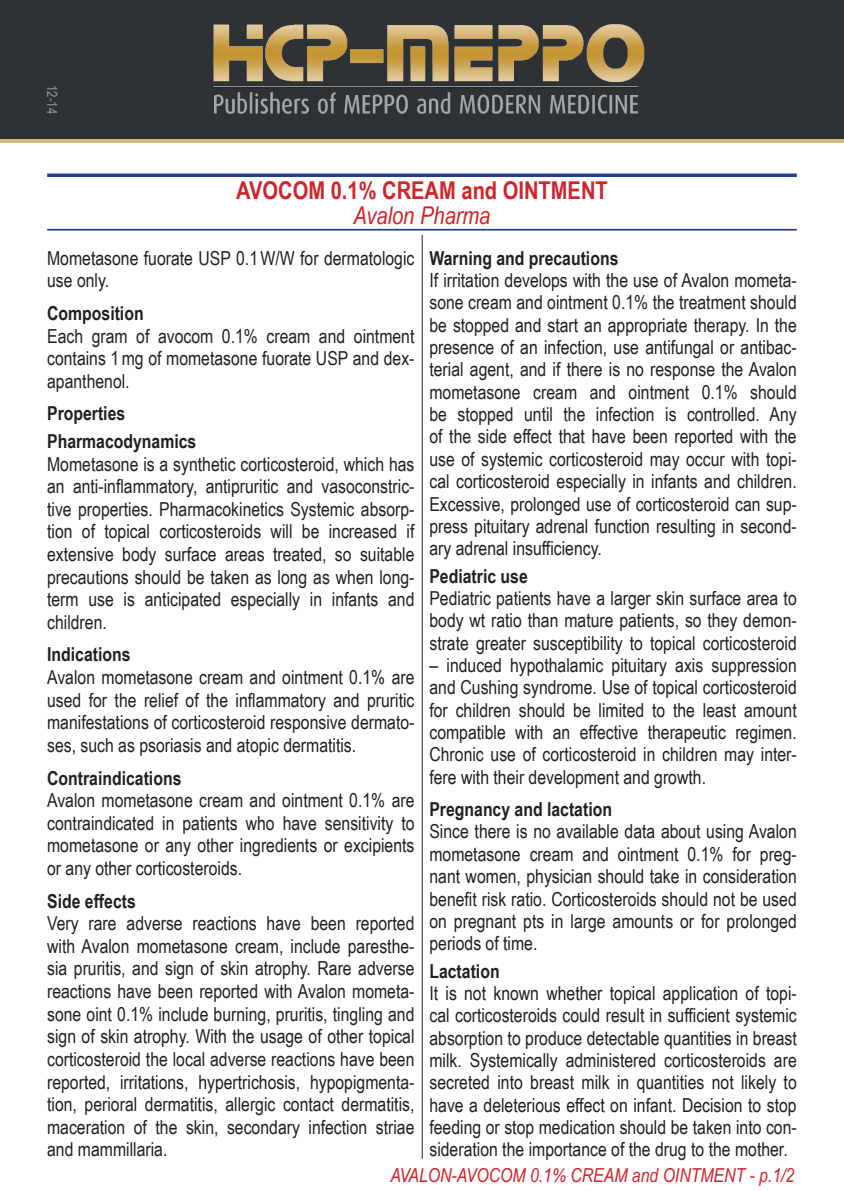
<style>
.page{position:relative;width:844px;height:1191px;background:#fff}
.page>*{position:absolute;margin:0;border:0;box-sizing:border-box;transform-origin:0 0}
.t1{font:700 24.5px "Arial Narrow";color:#d1232a}
.t2{font:italic 24.5px "Arial Narrow";color:#d1232a}
.t3{font:19.25px/22.4px "Arial Narrow";color:#231f20;text-align:justify}
.t4{font:700 19.25px/27.7px "Arial Narrow";color:#231f20}
.t5{font:italic 19.25px "Arial Narrow";color:#d1232a}
.t6{font:14px "Arial Narrow";color:#939598}
</style>
<div class="page">
<hr style="left:422px;top:235px;width:1px;height:923px;background:#231f20">
<div style="left:0;top:0;width:843px;height:143px;background:#2e3234"></div>
<hr style="left:0;top:139px;width:843px;height:4px;background:#d2ba81">
<img style="left:213px;top:24px;width:432px;height:90px">
<hr style="left:213px;top:86px;width:424px;height:1px;background:#a8a9ad">
<hr style="left:213px;top:87px;width:424px;height:1px;background:#231f20">
<svg style="left:47px;top:173px;width:749px;height:4px;background:#42589d"></svg>
<hr style="left:47px;top:229px;width:749px;height:2px;background:#253f8e">
<p class="t6" style="left:62px;top:85px;width:31px;rotate:90deg">12-14</p>
<p class="t1" style="left:236px;top:172px;width:373px">AVOCOM 0.1% CREAM and OINTMENT</p>
<p class="t2" style="left:353px;top:198px;width:138px">Avalon Pharma</p>
<p class="t3" style="left:47px;top:246px;width:369px">Mometasone fuorate USP 0.1W/W for dermatologic use only.</p>
<p class="t4" style="left:47px;top:298px;width:98px">Composition</p>
<p class="t3" style="left:47px;top:324px;width:369px">Each gram of avocom 0.1% cream and ointment contains 1mg of mometasone fuorate USP and dex&shy;apanthenol.</p>
<p class="t4" style="left:47px;top:399px;width:151px">Properties<br>Pharmacodynamics</p>
<p class="t3" style="left:47px;top:452px;width:369px">Mometasone is a synthetic corticosteroid, which has an anti-inflammatory, antipruritic and vasoconstric&shy;tive properties. Pharmacokinetics Systemic absorp&shy;tion of topical corticosteroids will be increased if extensive body surface areas treated, so suitable precautions should be taken as long as when long&shy;term use is anticipated especially in infants and children.</p>
<p class="t4" style="left:47px;top:640px;width:85px">Indications</p>
<p class="t3" style="left:47px;top:665px;width:369px">Avalon mometasone cream and ointment 0.1% are used for the relief of the inflammatory and pruritic manifestations of corticosteroid responsive dermato&shy;ses, such as psoriasis and atopic dermatitis.</p>
<p class="t4" style="left:47px;top:763px;width:136px">Contraindications</p>
<p class="t3" style="left:47px;top:788px;width:369px">Avalon mometasone cream and ointment 0.1% are contraindicated in patients who have sensitivity to mometasone or any other ingredients or excipients or any other corticosteroids.</p>
<p class="t4" style="left:47px;top:886px;width:90px">Side effects</p>
<p class="t3" style="left:47px;top:911px;width:369px">Very rare adverse reactions have been reported with Avalon mometasone cream, include paresthe&shy;sia pruritis, and sign of skin atrophy. Rare adverse reactions have been reported with Avalon mometa&shy;sone oint 0.1% include burning, pruritis, tingling and sign of skin atrophy. With the usage of other topical corticosteroid the local adverse reactions have been reported, irritations, hypertrichosis, hypopigmenta&shy;tion, perioral dermatitis, allergic contact dermatitis, maceration of the skin, secondary infection striae and mammillaria.</p>
<p class="t4" style="left:429px;top:243px;width:190px">Warning and precautions</p>
<p class="t3" style="left:429px;top:268px;width:369px">If irritation develops with the use of Avalon mometa&shy;sone cream and ointment 0.1% the treatment should be stopped and start an appropriate therapy. In the presence of an infection, use antifungal or antibac&shy;terial agent, and if there is no response the Avalon mometasone cream and ointment 0.1% should be stopped until the infection is controlled. Any of the side effect that have been reported with the use of systemic corticosteroid may occur with topi&shy;cal corticosteroid especially in infants and children.<br>Excessive, prolonged use of corticosteroid can sup&shy;press pituitary adrenal function resulting in second&shy;ary adrenal insufficiency.</p>
<p class="t4" style="left:429px;top:561px;width:100px">Pediatric use</p>
<p class="t3" style="left:429px;top:586px;width:369px">Pediatric patients have a larger skin surface area to body wt ratio than mature patients, so they demon&shy;strate greater susceptibility to topical corticosteroid</p>
<p class="t3" style="left:429px;top:653px;width:369px">– induced hypothalamic pituitary axis suppression and Cushing syndrome. Use of topical corticosteroid for children should be limited to the least amount compatible with an effective therapeutic regimen.<br>Chronic use of corticosteroid in children may inter&shy;fere with their development and growth.</p>
<p class="t4" style="left:429px;top:794px;width:184px">Pregnancy and lactation</p>
<p class="t3" style="left:429px;top:819px;width:369px">Since there is no available data about using Avalon mometasone cream and ointment 0.1% for preg&shy;nant women, physician should take in consideration benefit risk ratio. Corticosteroids should not be used on pregnant pts in large amounts or for prolonged periods of time.</p>
<p class="t4" style="left:429px;top:956px;width:72px">Lactation</p>
<p class="t3" style="left:429px;top:981px;width:369px">It is not known whether topical application of topi&shy;cal corticosteroids could result in sufficient systemic absorption to produce detectable quantities in breast milk. Systemically administered corticosteroids are secreted into breast milk in quantities not likely to have a deleterious effect on infant. Decision to stop feeding or stop medication should be taken into con&shy;sideration the importance of the drug to the mother.</p>
<p class="t5" style="left:390px;top:1161px;width:405px">AVALON-AVOCOM 0.1% CREAM and OINTMENT - p.1/2</p>
</div>
